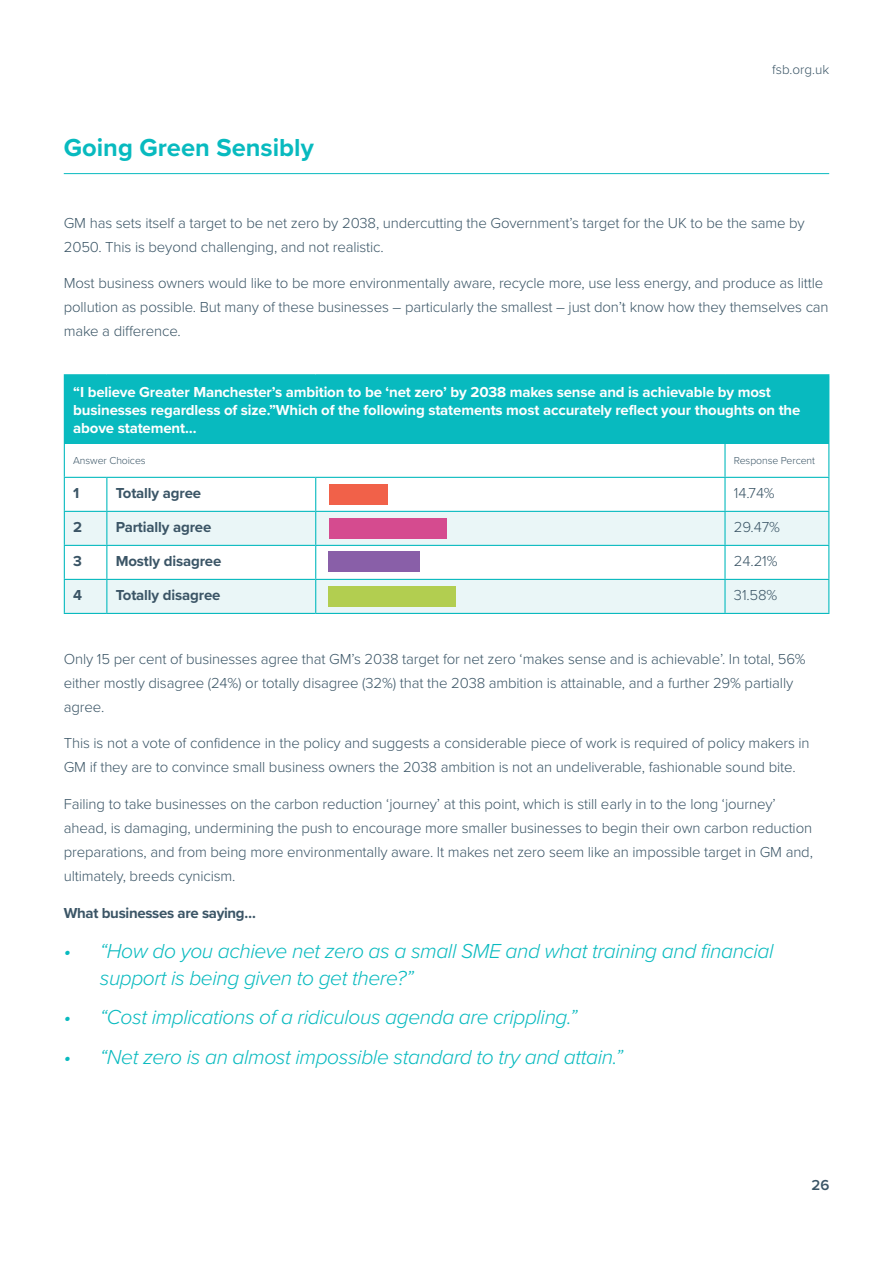
<style>
.page{position:relative;width:893px;height:1263px;background:#fff}
.page>*{position:absolute;margin:0;border:0;box-sizing:border-box;transform-origin:0 0}
.t1{font:700 25.5px "Proxima Nova";color:#08babf}
.t2{font:italic 300 21px/27px "Proxima Nova";letter-spacing:-.02em;color:#08babf}
.t3{font:300 15px/24px "Proxima Nova";letter-spacing:-.01em;color:#3b5566}
.t4{font:700 15px/18px "Proxima Nova";letter-spacing:-.01em;color:#fff}
.t5{font:700 15px "Proxima Nova";letter-spacing:-.01em;color:#3b5566}
.t6{font:600 15px "Proxima Nova";color:#3b5566}
.t7{font:300 13.5px "Proxima Nova";color:#3b5566}
.t8{font:300 10.5px "Proxima Nova";letter-spacing:-.01em;color:#3b5566}
</style>
<div class="page">
<hr style="left:64px;top:173px;width:765px;height:1px;background:#08babf">
<div style="left:64px;top:375px;width:765px;height:68px;background:#08babf"></div>
<svg style="left:65px;top:512px;width:763px;height:101px;fill:#eaf6f7"></svg>
<hr style="left:64px;top:374px;width:43px;height:1px;background:#08babf">
<hr style="left:107px;top:374px;width:209px;height:1px;background:#08babf">
<hr style="left:316px;top:374px;width:409px;height:1px;background:#08babf">
<hr style="left:725px;top:374px;width:104px;height:1px;background:#08babf">
<hr style="left:64px;top:443px;width:43px;height:1px;background:#08babf">
<hr style="left:64px;top:444px;width:1px;height:33px;background:#08babf">
<hr style="left:107px;top:443px;width:209px;height:1px;background:#08babf">
<hr style="left:316px;top:443px;width:409px;height:1px;background:#08babf">
<hr style="left:725px;top:443px;width:104px;height:1px;background:#08babf">
<hr style="left:724px;top:444px;width:2px;height:33px;background:#08babf">
<hr style="left:828px;top:444px;width:1px;height:33px;background:#08babf">
<hr style="left:64px;top:477px;width:43px;height:1px;background:#08babf">
<hr style="left:64px;top:478px;width:1px;height:33px;background:#08babf">
<hr style="left:107px;top:477px;width:209px;height:1px;background:#08babf">
<hr style="left:106px;top:478px;width:1px;height:33px;background:#08babf">
<hr style="left:316px;top:477px;width:409px;height:1px;background:#08babf">
<hr style="left:315px;top:478px;width:1px;height:33px;background:#08babf">
<hr style="left:725px;top:477px;width:104px;height:1px;background:#08babf">
<hr style="left:724px;top:478px;width:2px;height:33px;background:#08babf">
<hr style="left:828px;top:478px;width:1px;height:33px;background:#08babf">
<hr style="left:64px;top:511px;width:43px;height:1px;background:#08babf">
<hr style="left:64px;top:512px;width:1px;height:33px;background:#08babf">
<hr style="left:107px;top:511px;width:209px;height:1px;background:#08babf">
<hr style="left:106px;top:512px;width:1px;height:33px;background:#08babf">
<hr style="left:316px;top:511px;width:409px;height:1px;background:#08babf">
<hr style="left:315px;top:512px;width:1px;height:33px;background:#08babf">
<hr style="left:725px;top:511px;width:104px;height:1px;background:#08babf">
<hr style="left:724px;top:512px;width:2px;height:33px;background:#08babf">
<hr style="left:828px;top:512px;width:1px;height:33px;background:#08babf">
<hr style="left:64px;top:545px;width:43px;height:1px;background:#08babf">
<hr style="left:64px;top:546px;width:1px;height:33px;background:#08babf">
<hr style="left:107px;top:545px;width:209px;height:1px;background:#08babf">
<hr style="left:106px;top:546px;width:1px;height:33px;background:#08babf">
<hr style="left:316px;top:545px;width:409px;height:1px;background:#08babf">
<hr style="left:315px;top:546px;width:1px;height:33px;background:#08babf">
<hr style="left:725px;top:545px;width:104px;height:1px;background:#08babf">
<hr style="left:724px;top:546px;width:2px;height:33px;background:#08babf">
<hr style="left:828px;top:546px;width:1px;height:33px;background:#08babf">
<hr style="left:64px;top:579px;width:43px;height:1px;background:#08babf">
<hr style="left:64px;top:580px;width:1px;height:33px;background:#08babf">
<hr style="left:107px;top:579px;width:209px;height:1px;background:#08babf">
<hr style="left:106px;top:580px;width:1px;height:33px;background:#08babf">
<hr style="left:316px;top:579px;width:409px;height:1px;background:#08babf">
<hr style="left:315px;top:580px;width:1px;height:33px;background:#08babf">
<hr style="left:725px;top:579px;width:104px;height:1px;background:#08babf">
<hr style="left:724px;top:580px;width:2px;height:33px;background:#08babf">
<hr style="left:828px;top:580px;width:1px;height:33px;background:#08babf">
<hr style="left:64px;top:613px;width:43px;height:1px;background:#08babf">
<hr style="left:107px;top:613px;width:209px;height:1px;background:#08babf">
<hr style="left:316px;top:613px;width:409px;height:1px;background:#08babf">
<hr style="left:725px;top:613px;width:104px;height:1px;background:#08babf">
<div style="left:329px;top:586px;width:127px;height:21px;background:#b2ce50"></div>
<div style="left:329px;top:551px;width:91px;height:21px;background:#895fa8"></div>
<div style="left:329px;top:518px;width:118px;height:21px;background:#d54b8f"></div>
<div style="left:329px;top:484px;width:59px;height:20px;background:#f16149"></div>
<p class="t1" style="left:64px;top:129px;width:251px">Going Green Sensibly</p>
<p class="t7" style="left:772px;top:60px;width:58px">fsb.org.uk</p>
<p class="t3" style="left:64px;top:210px;width:743px">GM has sets itself a target to be net zero by 2038, undercutting the Government’s target for the UK to be the same by<br>2050. This is beyond challenging, and not realistic.</p>
<p class="t3" style="left:64px;top:271px;width:766px">Most business owners would like to be more environmentally aware, recycle more, use less energy, and produce as little pollution as possible. But many of these businesses – particularly the smallest – just don’t know how they themselves can make a difference.</p>
<p class="t4" style="left:73px;top:383px;width:729px">“I believe Greater Manchester’s ambition to be ‘net zero’ by 2038 makes sense and is achievable by most businesses regardless of size.”Which of the following statements most accurately reflect your thoughts on the above statement…</p>
<p class="t8" style="left:73px;top:453px;width:74px">Answer Choices</p>
<p class="t8" style="left:734px;top:453px;width:83px">Response Percent</p>
<p class="t5" style="left:73px;top:482px;width:8px">1</p>
<p class="t5" style="left:116px;top:482px;width:87px">Totally agree</p>
<p class="t3" style="left:734px;top:480px;width:42px">14.74%</p>
<p class="t5" style="left:73px;top:516px;width:10px">2</p>
<p class="t5" style="left:116px;top:516px;width:97px">Partially agree</p>
<p class="t3" style="left:734px;top:514px;width:47px">29.47%</p>
<p class="t5" style="left:73px;top:550px;width:10px">3</p>
<p class="t5" style="left:116px;top:550px;width:107px">Mostly disagree</p>
<p class="t3" style="left:734px;top:548px;width:45px">24.21%</p>
<p class="t5" style="left:73px;top:584px;width:10px">4</p>
<p class="t5" style="left:116px;top:584px;width:106px">Totally disagree</p>
<p class="t3" style="left:734px;top:582px;width:45px">31.58%</p>
<p class="t3" style="left:64px;top:646px;width:743px">Only 15 per cent of businesses agree that GM’s 2038 target for net zero ‘makes sense and is achievable’. In total, 56% either mostly disagree (24%) or totally disagree (32%) that the 2038 ambition is attainable, and a further 29% partially agree.</p>
<p class="t3" style="left:64px;top:731px;width:747px">This is not a vote of confidence in the policy and suggests a considerable piece of work is required of policy makers in<br>GM if they are to convince small business owners the 2038 ambition is not an undeliverable, fashionable sound bite.</p>
<p class="t3" style="left:64px;top:791px;width:751px">Failing to take businesses on the carbon reduction ‘journey’ at this point, which is still early in to the long ‘journey’ ahead, is damaging, undermining the push to encourage more smaller businesses to begin their own carbon reduction preparations, and from being more environmentally aware. It makes net zero seem like an impossible target in GM and, ultimately, breeds cynicism.</p>
<p class="t5" style="left:64px;top:902px;width:194px">What businesses are saying…</p>
<p class="t2" style="left:100px;top:936px;width:675px;text-indent:-36px">• “How do you achieve net zero as a small SME and what training and financial support is being given to get there?”</p>
<p class="t2" style="left:64px;top:1003px;width:515px">• “Cost implications of a ridiculous agenda are crippling.”</p>
<p class="t2" style="left:64px;top:1042px;width:561px">• “Net zero is an almost impossible standard to try and attain.”</p>
<p class="t6" style="left:811px;top:1173px;width:19px">26</p>
</div>
